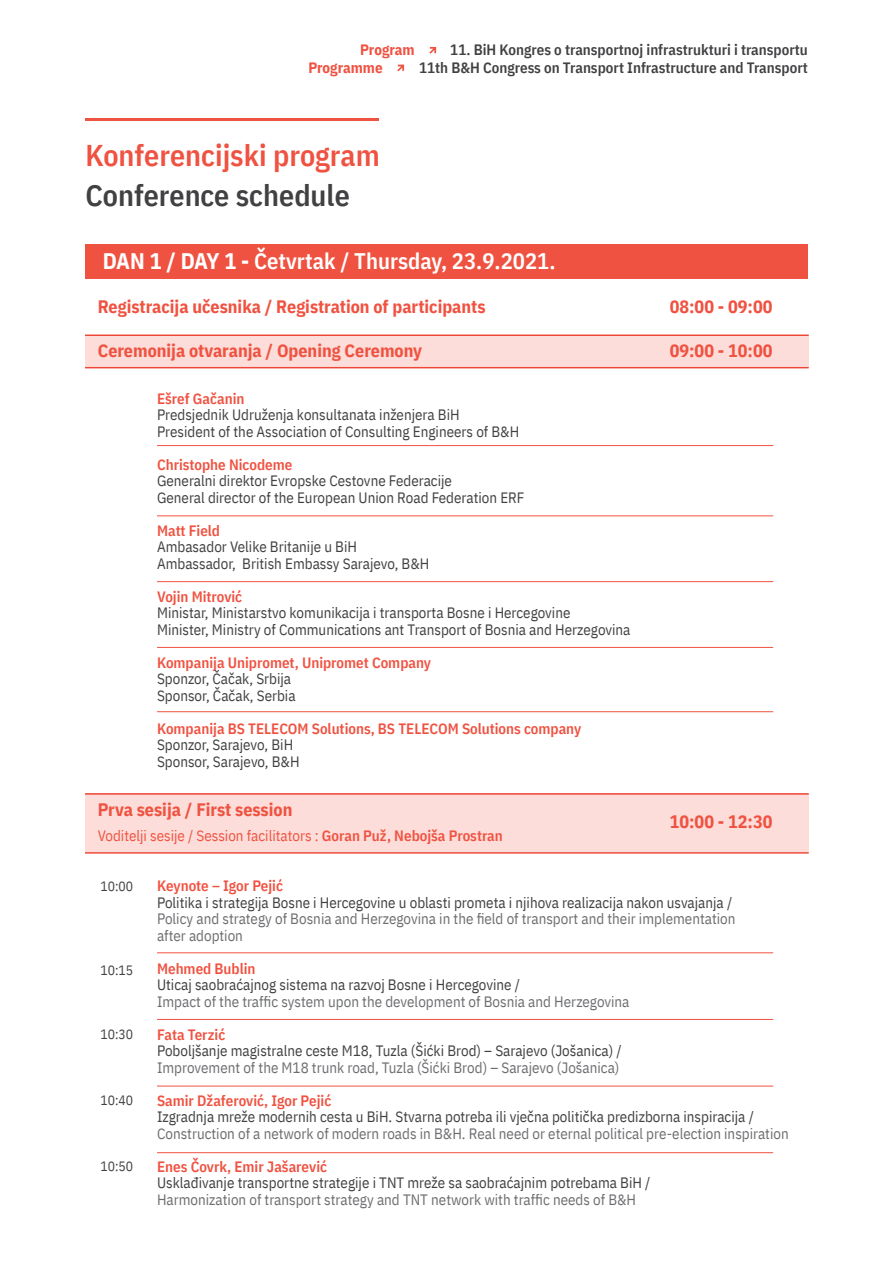
<style>
.page{position:relative;width:893px;height:1263px;background:#fff}
.page>*{position:absolute;margin:0;border:0;box-sizing:border-box;transform-origin:0 0}
.t1{font:600 30px "IBM Plex Sans Cond";color:#f05241}
.t2{font:600 30px "IBM Plex Sans Cond";color:#414042}
.t3{font:600 22.5px "IBM Plex Sans Cond";color:#fff}
.t4{font:700 18px "IBM Plex Sans Cond";color:#f05241}
.t5{font:15px/16.5px "IBM Plex Sans Cond";color:#414042}
.t6{font:15px/16.5px "IBM Plex Sans Cond";color:#6d6e71}
.t7{font:600 15px "IBM Plex Sans Cond";color:#f05241}
.t8{font:600 15px/18px "IBM Plex Sans Cond";color:#414042;text-align:right}
.t9{font:15px "IBM Plex Sans Cond";color:#f05241}
.t10{font:700 15px/17.7px "IBM Plex Sans Cond";color:#f05241}
.t11{font:13.5px "IBM Plex Sans Cond";color:#414042}
.s1{font-weight:700}
.s2{font-weight:600}
</style>
<div class="page">
<div style="left:85px;top:335px;width:724px;height:32px;background:#fcddd9"></div>
<div style="left:85px;top:244px;width:723px;height:35px;background:#f05241"></div>
<div style="left:85px;top:794px;width:724px;height:59px;background:#fcddd9"></div>
<svg style="left:429px;top:47px;width:7px;height:7px"></svg>
<svg style="left:397px;top:65px;width:7px;height:6px"></svg>
<hr style="left:85px;top:118px;width:293px;height:3px;background:#f05241">
<hr style="left:85px;top:334px;width:724px;height:2px;background:#f05241">
<hr style="left:85px;top:367px;width:724px;height:1px;background:#f05241">
<hr style="left:85px;top:793px;width:724px;height:2px;background:#f05241">
<hr style="left:85px;top:852px;width:724px;height:2px;background:#f05241">
<hr style="left:157px;top:445px;width:616px;height:1px;background:#f05241">
<hr style="left:157px;top:516px;width:616px;height:1px;background:#f05241">
<hr style="left:157px;top:581px;width:616px;height:1px;background:#f05241">
<hr style="left:157px;top:647px;width:616px;height:1px;background:#f05241">
<hr style="left:157px;top:711px;width:616px;height:1px;background:#f05241">
<hr style="left:157px;top:952px;width:616px;height:1px;background:#f05241">
<hr style="left:157px;top:1019px;width:616px;height:1px;background:#f05241">
<hr style="left:157px;top:1086px;width:616px;height:1px;background:#f05241">
<hr style="left:157px;top:1152px;width:616px;height:1px;background:#f05241">
<p class="t8" style="left:419px;top:40px;width:390px">11. BiH Kongres o transportnoj infrastrukturi i transportu<br>11th B&amp;H Congress on Transport Infrastructure and Transport</p>
<p class="t10" style="left:308px;top:40px;width:108px;text-indent:52px">Program<br>Programme</p>
<h1 class="t1" style="left:85px;top:131px;width:296px">Konferencijski program</h1>
<h1 class="t2" style="left:85px;top:172px;width:266px">Conference schedule</h1>
<h2 class="t3" style="left:103px;top:243px;width:454px"><span class="s1">DAN 1 / DAY 1 -</span> Četvrtak / Thursday, 23.9.2021.</h2>
<p class="t4" style="left:98px;top:293px;width:389px">Registracija učesnika / Registration of participants</p>
<p class="t4" style="left:670px;top:292px;width:104px">08:00 - 09:00</p>
<p class="t4" style="left:98px;top:336px;width:326px">Ceremonija otvaranja / Opening Ceremony</p>
<p class="t4" style="left:670px;top:336px;width:104px">09:00 - 10:00</p>
<p class="t7" style="left:157px;top:387px;width:89px">Ešref Gačanin</p>
<p class="t5" style="left:157px;top:405px;width:364px">Predsjednik Udruženja konsultanata inženjera BiH<br>President of the Association of Consulting Engineers of B&amp;H</p>
<p class="t7" style="left:157px;top:453px;width:137px">Christophe Nicodeme</p>
<p class="t5" style="left:157px;top:471px;width:369px">Generalni direktor Evropske Cestovne Federacije<br>General director of the European Union Road Federation ERF</p>
<p class="t7" style="left:157px;top:519px;width:65px">Matt Field</p>
<p class="t5" style="left:157px;top:537px;width:274px">Ambasador Velike Britanije u BiH<br>Ambassador, British Embassy Sarajevo, B&amp;H</p>
<p class="t7" style="left:157px;top:585px;width:87px">Vojin Mitrović</p>
<p class="t5" style="left:157px;top:603px;width:475px">Ministar, Ministarstvo komunikacija i transporta Bosne i Hercegovine<br>Minister, Ministry of Communications ant Transport of Bosnia and Herzegovina</p>
<p class="t7" style="left:157px;top:651px;width:276px">Kompanija Unipromet, Unipromet Company</p>
<p class="t5" style="left:157px;top:669px;width:140px">Sponzor, Čačak, Srbija<br>Sponsor, Čačak, Serbia</p>
<p class="t7" style="left:157px;top:717px;width:426px">Kompanija BS TELECOM Solutions, BS TELECOM Solutions company</p>
<p class="t5" style="left:157px;top:735px;width:144px">Sponzor, Sarajevo, BiH<br>Sponsor, Sarajevo, B&amp;H</p>
<p class="t4" style="left:98px;top:795px;width:196px">Prva sesija / First session</p>
<p class="t9" style="left:98px;top:824px;width:407px">Voditelji sesije / Session facilitators : <span class="s2">Goran Puž, Nebojša Prostran</span></p>
<p class="t4" style="left:670px;top:807px;width:104px">10:00 - 12:30</p>
<p class="t11" style="left:100px;top:876px;width:34px">10:00</p>
<p class="t11" style="left:100px;top:960px;width:34px">10:15</p>
<p class="t11" style="left:100px;top:1024px;width:34px">10:30</p>
<p class="t11" style="left:100px;top:1090px;width:34px">10:40</p>
<p class="t11" style="left:100px;top:1156px;width:34px">10:50</p>
<p class="t7" style="left:157px;top:874px;width:127px">Keynote – Igor Pejić</p>
<p class="t5" style="left:157px;top:893px;width:577px">Politika i strategija Bosne i Hercegovine u oblasti prometa i njihova realizacija nakon usvajanja /</p>
<p class="t6" style="left:157px;top:909px;width:580px">Policy and strategy of Bosnia and Herzegovina in the field of transport and their implementation after adoption</p>
<p class="t7" style="left:157px;top:956px;width:100px">Mehmed Bublin</p>
<p class="t5" style="left:157px;top:975px;width:364px">Uticaj saobraćajnog sistema na razvoj Bosne i Hercegovine /</p>
<p class="t6" style="left:157px;top:992px;width:474px">Impact of the traffic system upon the development of Bosnia and Herzegovina</p>
<p class="t7" style="left:157px;top:1022px;width:70px">Fata Terzić</p>
<p class="t5" style="left:157px;top:1041px;width:466px">Poboljšanje magistralne ceste M18, Tuzla (Šićki Brod) – Sarajevo (Jošanica) /</p>
<p class="t6" style="left:157px;top:1058px;width:464px">Improvement of the M18 trunk road, Tuzla (Šićki Brod) – Sarajevo (Jošanica)</p>
<p class="t7" style="left:157px;top:1088px;width:176px">Samir Džaferović, Igor Pejić</p>
<p class="t5" style="left:157px;top:1107px;width:598px">Izgradnja mreže modernih cesta u BiH. Stvarna potreba ili vječna politička predizborna inspiracija /</p>
<p class="t6" style="left:157px;top:1124px;width:633px">Construction of a network of modern roads in B&amp;H. Real need or eternal political pre-election inspiration</p>
<p class="t7" style="left:157px;top:1154px;width:172px">Enes Čovrk, Emir Jašarević</p>
<p class="t5" style="left:157px;top:1173px;width:495px">Usklađivanje transportne strategije i TNT mreže sa saobraćajnim potrebama BiH /</p>
<p class="t6" style="left:157px;top:1190px;width:481px">Harmonization of transport strategy and TNT network with traffic needs of B&amp;H</p>
</div>
